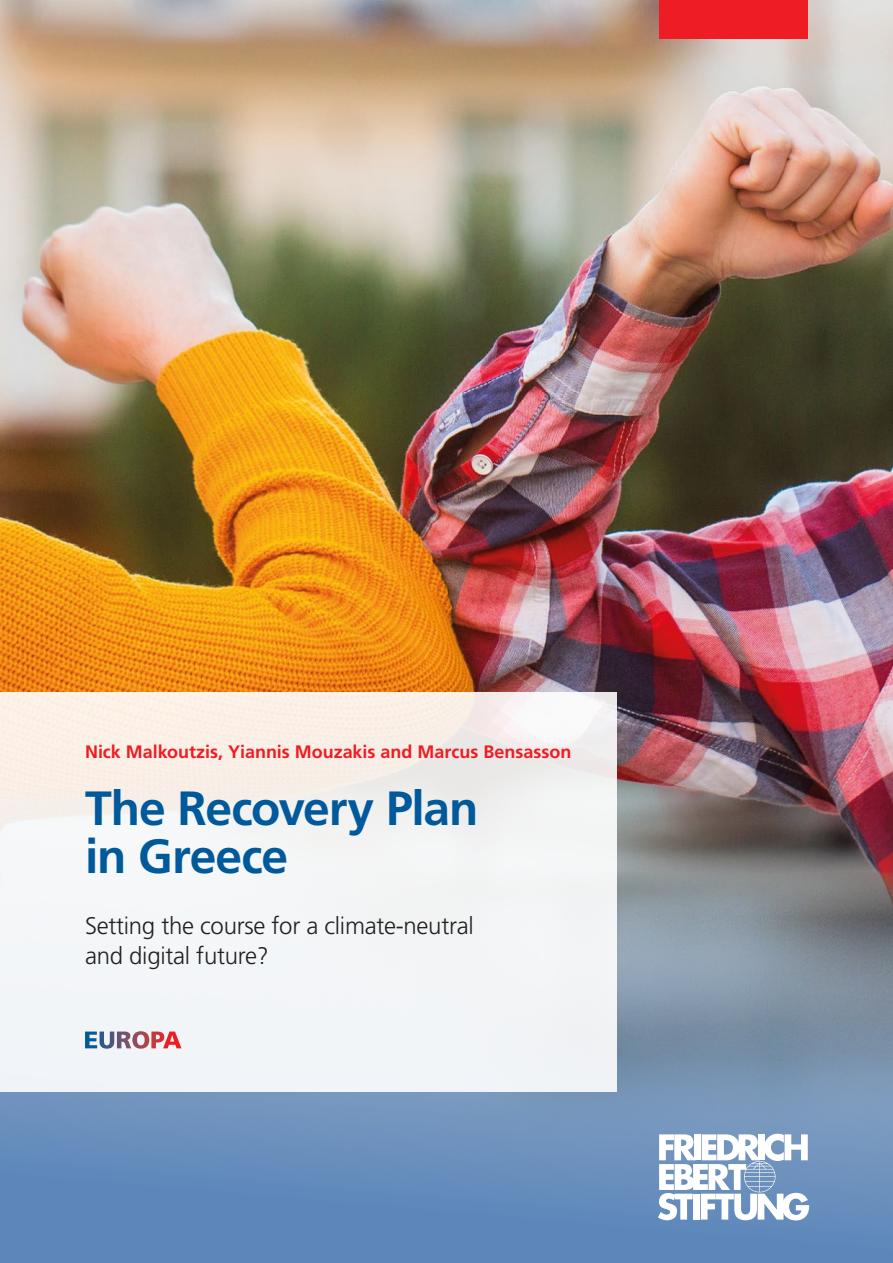
<style>
.page{position:relative;width:893px;height:1263px;background:#fff}
.page>*{position:absolute;margin:0;border:0;box-sizing:border-box;transform-origin:0 0}
.H1_Cover{font:700 48px/48px "Frutiger";letter-spacing:-.025em;color:#00599b}
.H2_Cover_Subhead{font:300 24px "Frutiger";letter-spacing:-.01em;color:#231f20}
.H3_Cover_Autor_in_Na{font:700 18px "Frutiger";color:#ee1d23}
</style>
<div class="page">
<img style="left:0;top:0;width:893px;height:795px">
<svg style="left:0;top:795px;width:893px;height:468px"></svg>
<svg style="left:658px;top:1134px;width:151px;height:86px"></svg>
<div style="left:0;top:692px;width:617px;height:399px;background:linear-gradient(to right,#f6f4f2,#f1f2f3)"></div>
<svg style="left:85px;top:1031px;width:96px;height:18px"></svg>
<div style="left:659px;top:0;width:149px;height:38px;background:#ee1d23"></div>
<p class="H3_Cover_Autor_in_Na" style="left:85px;top:741px;width:488px">Nick Malkoutzis, Yiannis Mouzakis and Marcus Bensasson</p>
<p class="H1_Cover" style="left:85px;top:783px;width:395px">The Recovery Plan in Greece</p>
<p class="H2_Cover_Subhead" style="left:85px;top:912px;width:390px">Setting the course for a climate-neutral</p>
<p class="H2_Cover_Subhead" style="left:85px;top:942px;width:185px">and digital future?</p>
</div>
